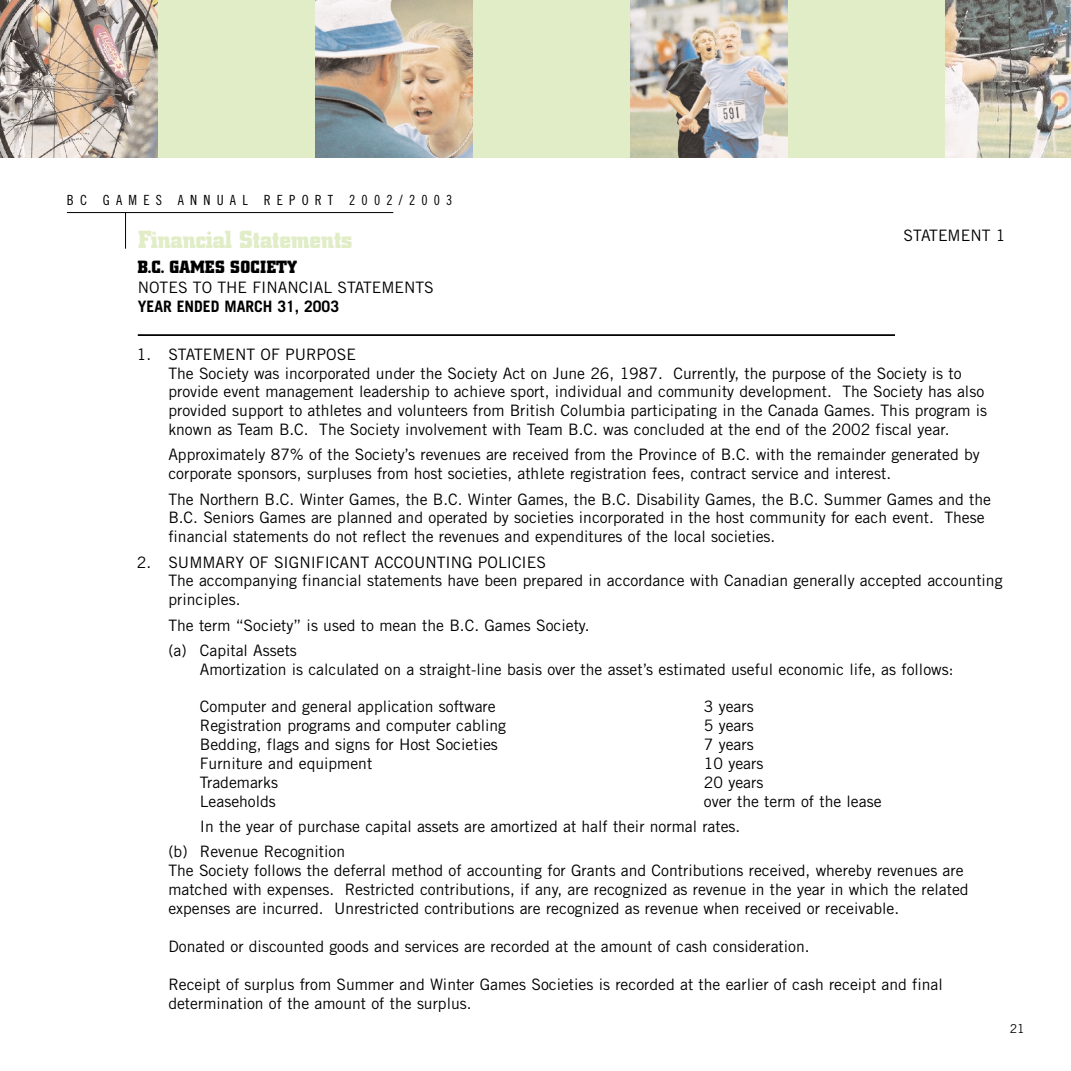
<style>
.page{position:relative;width:1071px;height:1071px;background:#fff}
.page>*{position:absolute;margin:0;border:0;box-sizing:border-box;transform-origin:0 0}
.t1{font:700 24.5px "City";color:#e0edc7}
.t2{font:700 17.5px "City";letter-spacing:.02em;color:#000}
.t3{font:15.75px/18.9px "Trade Gothic";color:#000}
.t4{font:700 15.75px "Trade Gothic";color:#000}
.t5{font:14px "Trade Gothic Cond Eighteen";letter-spacing:.445em;color:#000}
.t6{font:12.25px "Trade Gothic";color:#000}
</style>
<div class="page">
<svg style="left:0;top:0;width:1071px;height:336px"></svg>
<p class="t5" style="left:67px;top:195px;width:387px">BC GAMES ANNUAL REPORT 2002/2003</p>
<h1 class="t1" style="left:138px;top:230px;width:216px">Financial Statements</h1>
<p class="t2" style="left:138px;top:261px;width:161px">B.C. GAMES SOCIETY</p>
<p class="t3" style="left:138px;top:280px;width:298px">NOTES TO THE FINANCIAL STATEMENTS</p>
<p class="t4" style="left:138px;top:301px;width:203px">YEAR ENDED MARCH 31, 2003</p>
<p class="t3" style="left:904px;top:227px;width:103px">STATEMENT 1</p>
<p class="t3" style="left:168px;top:346px;width:820px;text-indent:-32px">1. STATEMENT OF PURPOSE<br>The Society was incorporated under the Society Act on June 26, 1987. Currently, the purpose of the Society is to provide event management leadership to achieve sport, individual and community development. The Society has also provided support to athletes and volunteers from British Columbia participating in the Canada Games. This program is known as Team B.C. The Society involvement with Team B.C. was concluded at the end of the 2002 fiscal year.</p>
<p class="t3" style="left:168px;top:447px;width:813px">Approximately 87% of the Society’s revenues are received from the Province of B.C. with the remainder generated by corporate sponsors, surpluses from host societies, athlete registration fees, contract service and interest.</p>
<p class="t3" style="left:168px;top:491px;width:824px">The Northern B.C. Winter Games, the B.C. Winter Games, the B.C. Disability Games, the B.C. Summer Games and the<br>B.C. Seniors Games are planned and operated by societies incorporated in the host community for each event. These financial statements do not reflect the revenues and expenditures of the local societies.</p>
<p class="t3" style="left:168px;top:554px;width:836px;text-indent:-32px">2. SUMMARY OF SIGNIFICANT ACCOUNTING POLICIES<br>The accompanying financial statements have been prepared in accordance with Canadian generally accepted accounting principles.</p>
<p class="t3" style="left:168px;top:614px;width:423px;line-height:25.2px">The term “Society” is used to mean the B.C. Games Society. (a) Capital Assets</p>
<p class="t3" style="left:200px;top:661px;width:755px">Amortization is calculated on a straight-line basis over the asset’s estimated useful economic life, as follows:</p>
<p class="t3" style="left:200px;top:699px;width:297px">Computer and general application software</p>
<p class="t3" style="left:704px;top:699px;width:51px">3 years</p>
<p class="t3" style="left:200px;top:718px;width:308px">Registration programs and computer cabling</p>
<p class="t3" style="left:704px;top:718px;width:51px">5 years</p>
<p class="t3" style="left:200px;top:737px;width:300px">Bedding, flags and signs for Host Societies</p>
<p class="t3" style="left:704px;top:737px;width:51px">7 years</p>
<p class="t3" style="left:200px;top:755px;width:174px">Furniture and equipment</p>
<p class="t3" style="left:704px;top:755px;width:61px">10 years</p>
<p class="t3" style="left:200px;top:774px;width:80px">Trademarks</p>
<p class="t3" style="left:704px;top:774px;width:61px">20 years</p>
<p class="t3" style="left:200px;top:793px;width:78px">Leaseholds</p>
<p class="t3" style="left:704px;top:793px;width:179px">over the term of the lease</p>
<p class="t3" style="left:200px;top:818px;width:542px">In the year of purchase capital assets are amortized at half their normal rates.</p>
<p class="t3" style="left:168px;top:844px;width:178px">(b) Revenue Recognition</p>
<p class="t3" style="left:168px;top:863px;width:802px">The Society follows the deferral method of accounting for Grants and Contributions received, whereby revenues are matched with expenses. Restricted contributions, if any, are recognized as revenue in the year in which the related expenses are incurred. Unrestricted contributions are recognized as revenue when received or receivable.</p>
<p class="t3" style="left:168px;top:938px;width:643px">Donated or discounted goods and services are recorded at the amount of cash consideration.</p>
<p class="t3" style="left:168px;top:976px;width:776px">Receipt of surplus from Summer and Winter Games Societies is recorded at the earlier of cash receipt and final determination of the amount of the surplus.</p>
<p class="t6" style="left:1010px;top:1024px;width:16px">21</p>
</div>
